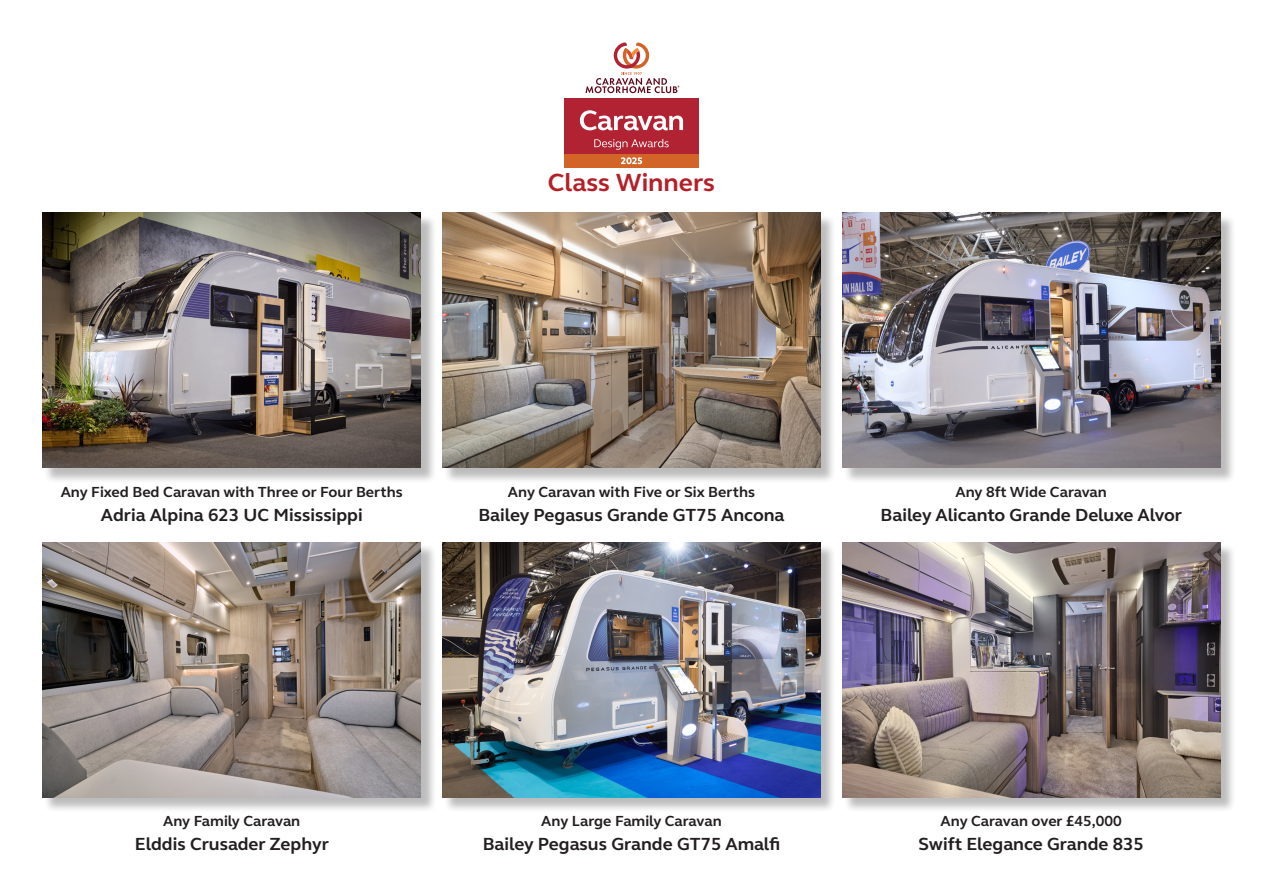
<style>
.page{position:relative;width:1263px;height:893px;background:#fff}
.page>*{position:absolute;margin:0;border:0;box-sizing:border-box;transform-origin:0 0}
.t1{font:700 25.5px "FS Elliot";color:#b51f27}
.t2{font:700 18px "FS Elliot";color:#231f20}
.t3{font:700 15px "FS Elliot";color:#231f20}
</style>
<div class="page">
<div style="left:564px;top:154px;width:135px;height:14px;background:#d26427"></div>
<svg style="left:621px;top:157px;width:21px;height:7px"></svg>
<div style="left:564px;top:98px;width:135px;height:56px;background:#b12332"></div>
<svg style="left:594px;top:139px;width:75px;height:11px"></svg>
<svg style="left:580px;top:110px;width:103px;height:20px"></svg>
<svg style="left:586px;top:43px;width:93px;height:50px"></svg>
<div style="left:44px;top:214px;width:393px;height:269px;background:#231f20;opacity:.3"></div>
<img style="left:43px;top:213px;width:378px;height:255px">
<div style="left:443px;top:214px;width:393px;height:269px;background:#231f20;opacity:.3"></div>
<img style="left:442px;top:213px;width:379px;height:255px">
<div style="left:843px;top:214px;width:393px;height:269px;background:#231f20;opacity:.3"></div>
<img style="left:842px;top:213px;width:378px;height:255px">
<div style="left:843px;top:543px;width:393px;height:270px;background:#231f20;opacity:.3"></div>
<img style="left:842px;top:542px;width:378px;height:255px">
<div style="left:443px;top:543px;width:393px;height:270px;background:#231f20;opacity:.3"></div>
<img style="left:442px;top:542px;width:379px;height:255px">
<div style="left:44px;top:543px;width:393px;height:270px;background:#231f20;opacity:.3"></div>
<img style="left:43px;top:542px;width:378px;height:255px">
<p class="t1" style="left:548px;top:165px;width:169px">Class Winners</p>
<p class="t3" style="left:61px;top:482px;width:343px">Any Fixed Bed Caravan with Three or Four Berths</p>
<p class="t2" style="left:101px;top:503px;width:263px">Adria Alpina 623 UC Mississippi</p>
<p class="t3" style="left:508px;top:482px;width:249px">Any Caravan with Five or Six Berths</p>
<p class="t2" style="left:478px;top:503px;width:308px">Bailey Pegasus Grande GT75 Ancona</p>
<p class="t3" style="left:955px;top:482px;width:153px">Any 8ft Wide Caravan</p>
<p class="t2" style="left:880px;top:503px;width:303px">Bailey Alicanto Grande Deluxe Alvor</p>
<p class="t3" style="left:163px;top:811px;width:139px">Any Family Caravan</p>
<p class="t2" style="left:135px;top:832px;width:195px">Elddis Crusader Zephyr</p>
<p class="t3" style="left:541px;top:811px;width:182px">Any Large Family Caravan</p>
<p class="t2" style="left:483px;top:832px;width:299px">Bailey Pegasus Grande GT75 Amalfi</p>
<p class="t3" style="left:941px;top:811px;width:183px">Any Caravan over £45,000</p>
<p class="t2" style="left:918px;top:832px;width:227px">Swift Elegance Grande 835</p>
</div>
